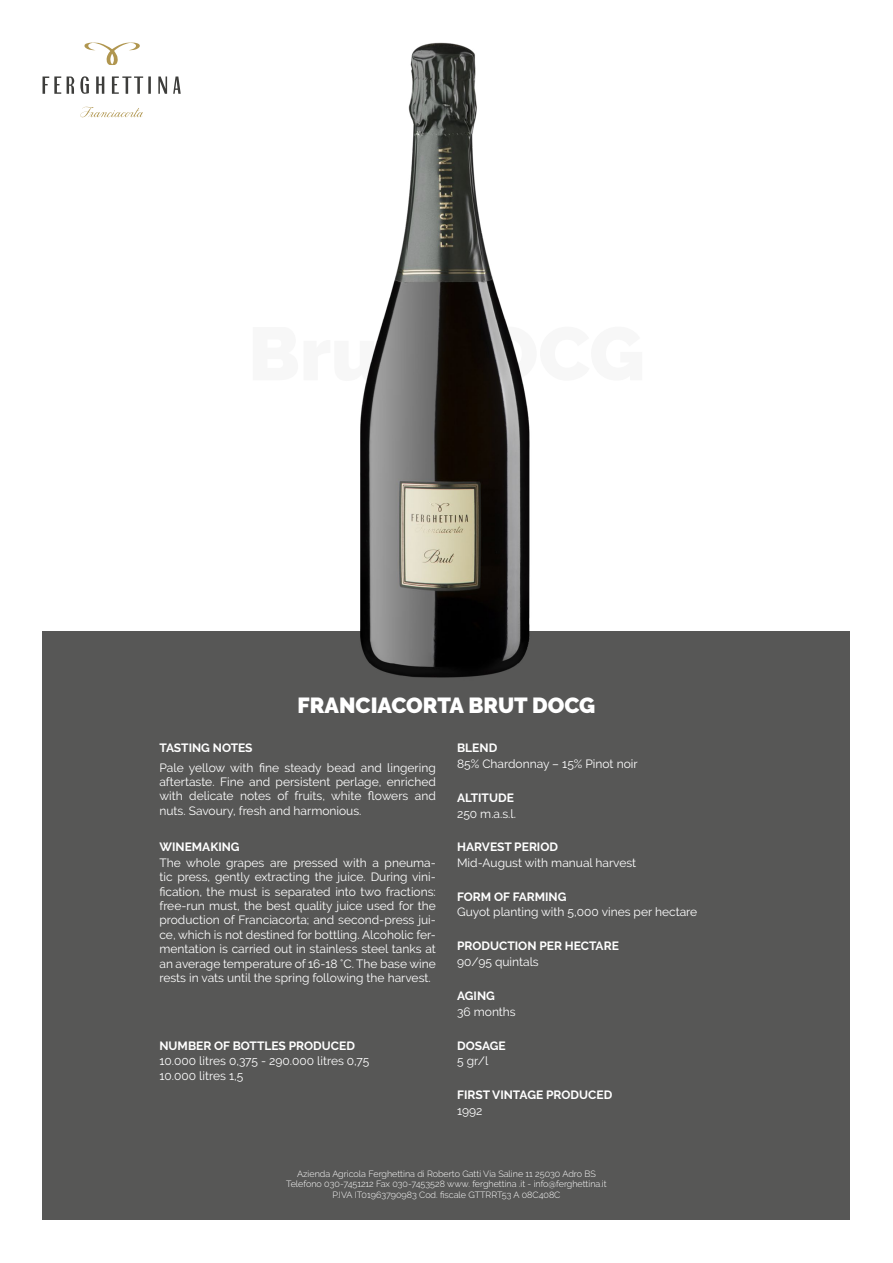
<style>
.page{position:relative;width:893px;height:1263px;background:#fff}
.page>*{position:absolute;margin:0;border:0;box-sizing:border-box;transform-origin:0 0}
.t1{font:900 21.75px "Raleway";color:#fff}
.t2{font:12px/14.4px "Raleway";color:#fff;text-align:justify}
.t3{font:700 12px "Raleway";color:#fff}
.t4{font:300 9px/10.8px "Raleway";color:#fff;text-align:center}
</style>
<div class="page">
<div style="left:43px;top:631px;width:807px;height:589px;background:#575756"></div>
<img style="left:360px;top:43px;width:170px;height:635px">
<svg style="left:84px;top:42px;width:56px;height:23px"></svg>
<svg style="left:43px;top:76px;width:18px;height:18px"></svg>
<svg style="left:67px;top:77px;width:7px;height:17px"></svg>
<svg style="left:112px;top:76px;width:31px;height:18px"></svg>
<hr style="left:148px;top:76px;width:3px;height:18px;background:#3d3d3b">
<svg style="left:96px;top:76px;width:8px;height:18px"></svg>
<svg style="left:80px;top:76px;width:9px;height:18px"></svg>
<svg style="left:173px;top:77px;width:8px;height:17px"></svg>
<svg style="left:158px;top:76px;width:9px;height:18px"></svg>
<svg style="left:80px;top:107px;width:63px;height:11px"></svg>
<p class="t3" style="left:159px;top:741px;width:95px">TASTING NOTES</p>
<h1 class="t1" style="left:298px;top:693px;width:299px">FRANCIACORTA BRUT DOCG</h1>
<p class="t3" style="left:457px;top:741px;width:42px">BLEND</p>
<p class="t2" style="left:159px;top:760px;width:278px">Pale yellow with fine steady bead and lingering aftertaste. Fine and persistent perlage, enriched with delicate notes of fruits, white flowers and nuts. Savoury, fresh and harmonious.</p>
<p class="t2" style="left:457px;top:757px;width:182px">85% Chardonnay – 15% Pinot noir</p>
<p class="t3" style="left:457px;top:791px;width:58px">ALTITUDE</p>
<p class="t2" style="left:457px;top:806px;width:60px">250 m.a.s.l.</p>
<p class="t2" style="left:457px;top:855px;width:181px">Mid-August with manual harvest</p>
<p class="t3" style="left:159px;top:840px;width:82px">WINEMAKING</p>
<p class="t3" style="left:457px;top:840px;width:102px">HARVEST PERIOD</p>
<p class="t2" style="left:159px;top:855px;width:278px">The whole grapes are pressed with a pneuma&shy;tic press, gently extracting the juice. During vini&shy;fication, the must is separated into two fractions: free-run must, the best quality juice used for the production of Franciacorta; and second-press jui&shy;ce, which is not destined for bottling. Alcoholic fer&shy;mentation is carried out in stainless steel tanks at an average temperature of 16-18 °C. The base wine rests in vats until the spring following the harvest.</p>
<p class="t3" style="left:457px;top:889px;width:111px">FORM OF FARMING</p>
<p class="t2" style="left:457px;top:905px;width:242px">Guyot planting with 5,000 vines per hectare</p>
<p class="t3" style="left:457px;top:939px;width:163px">PRODUCTION PER HECTARE</p>
<p class="t2" style="left:457px;top:955px;width:83px">90/95 quintals</p>
<p class="t2" style="left:457px;top:1004px;width:60px">36 months</p>
<p class="t2" style="left:457px;top:1054px;width:33px">5 gr/l</p>
<p class="t2" style="left:457px;top:1103px;width:27px">1992</p>
<p class="t3" style="left:457px;top:989px;width:39px">AGING</p>
<p class="t3" style="left:457px;top:1038px;width:50px">DOSAGE</p>
<p class="t3" style="left:159px;top:1038px;width:197px">NUMBER OF BOTTLES PRODUCED</p>
<p class="t2" style="left:159px;top:1054px;width:211px">10.000 litres 0,375 - 290.000 litres 0,75<br>10.000 litres 1,5</p>
<p class="t3" style="left:457px;top:1088px;width:157px">FIRST VINTAGE PRODUCED</p>
<p class="t4" style="left:286px;top:1168px;width:322px">Azienda Agricola Ferghettina di Roberto Gatti Via Saline 11 25030 Adro BS<br>Telefono 030-7451212 Fax 030-7453528 www. ferghettina .it - info@ferghettina.it<br>P.IVA IT01963790983 Cod. fiscale GTTRRT53 A 08C408C</p>
</div>
